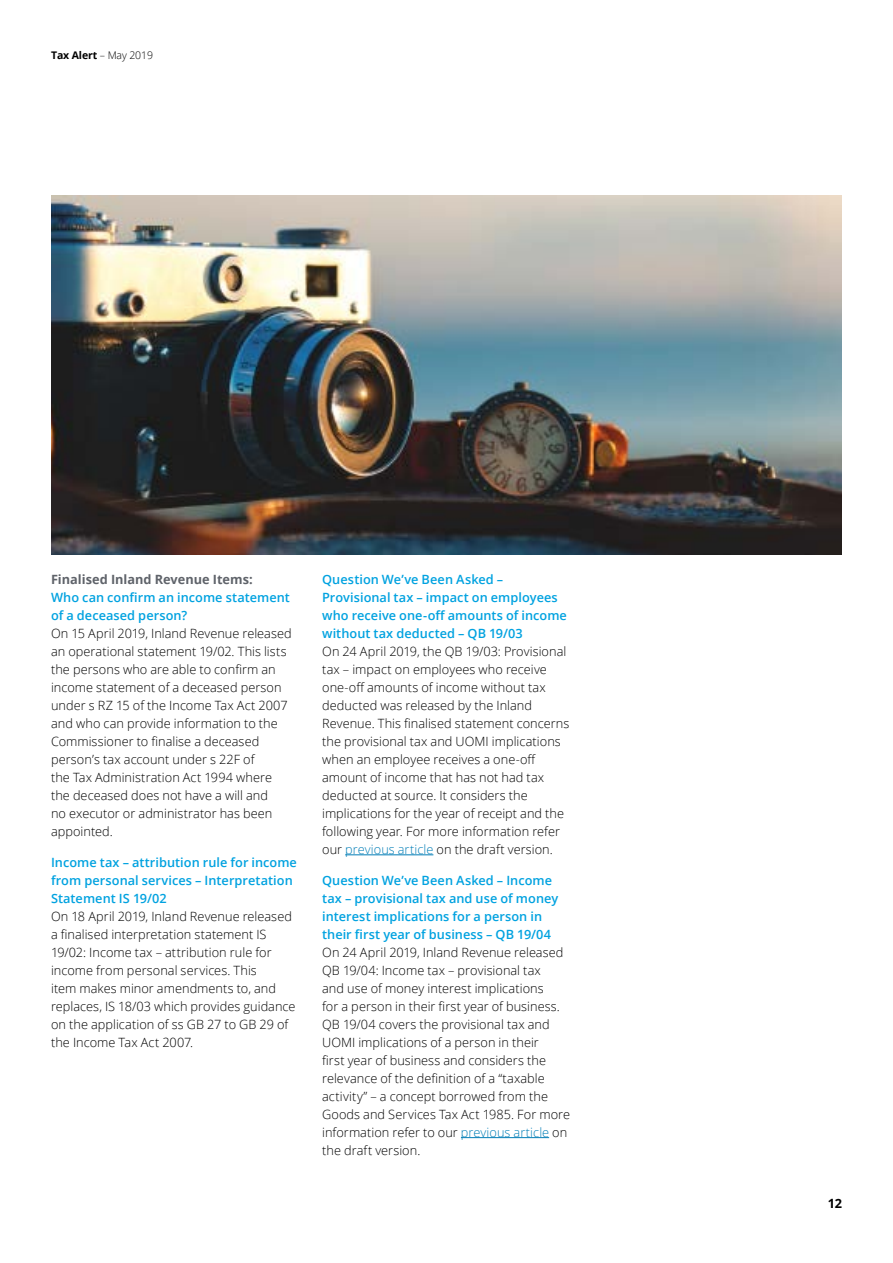
<style>
.page{position:relative;width:893px;height:1263px;background:#fff}
.page>*{position:absolute;margin:0;border:0;box-sizing:border-box;transform-origin:0 0}
.t1{font:300 12.75px/18px "Open Sans";letter-spacing:.005em;color:#000}
.t2{font:600 12.75px/18px "Open Sans";letter-spacing:.005em;color:#00a2e0}
.t3{font:700 12.75px "Open Sans";color:#5f636a}
.t4{font:700 12.75px "Open Sans";color:#000}
.t5{font:700 10.5px "Open Sans";letter-spacing:-.01em;color:#000}
.s1{font-weight:300}
.s2{color:#007db6}
</style>
<div class="page">
<hr style="left:345px;top:854px;width:88px;height:1px;background:#007db6">
<hr style="left:461px;top:1137px;width:88px;height:1px;background:#007db6">
<img style="left:51px;top:196px;width:791px;height:359px">
<p class="t5" style="left:51px;top:48px;width:104px">Tax Alert <span class="s1">– May 2019</span></p>
<p class="t3" style="left:51px;top:570px;width:203px">Finalised Inland Revenue Items:</p>
<p class="t2" style="left:51px;top:588px;width:240px">Who can confirm an income statement of a deceased person?</p>
<p class="t1" style="left:51px;top:624px;width:242px">On 15 April 2019, Inland Revenue released an operational statement 19/02. This lists the persons who are able to confirm an income statement of a deceased person under s RZ 15 of the Income Tax Act 2007 and who can provide information to the Commissioner to finalise a deceased person’s tax account under s 22F of<br>the Tax Administration Act 1994 where the deceased does not have a will and<br>no executor or administrator has been appointed.</p>
<p class="t2" style="left:51px;top:853px;width:247px">Income tax – attribution rule for income from personal services – Interpretation<br>Statement IS 19/02</p>
<p class="t1" style="left:51px;top:907px;width:246px">On 18 April 2019, Inland Revenue released a finalised interpretation statement IS 19/02: Income tax – attribution rule for income from personal services. This<br>item makes minor amendments to, and replaces, IS 18/03 which provides guidance on the application of ss GB 27 to GB 29 of the Income Tax Act 2007.</p>
<p class="t2" style="left:322px;top:570px;width:246px">Question We’ve Been Asked – Provisional tax – impact on employees who receive one-off amounts of income without tax deducted – QB 19/03</p>
<p class="t1" style="left:322px;top:642px;width:249px">On 24 April 2019, the QB 19/03: Provisional tax – impact on employees who receive one-off amounts of income without tax deducted was released by the Inland Revenue. This finalised statement concerns the provisional tax and UOMI implications when an employee receives a one-off amount of income that has not had tax deducted at source. It considers the implications for the year of receipt and the following year. For more information refer our <span class="s2">previous article</span> on the draft version.</p>
<p class="t2" style="left:322px;top:871px;width:238px">Question We’ve Been Asked – Income tax – provisional tax and use of money interest implications for a person in their first year of business – QB 19/04</p>
<p class="t1" style="left:322px;top:943px;width:249px">On 24 April 2019, Inland Revenue released QB 19/04: Income tax – provisional tax<br>and use of money interest implications<br>for a person in their first year of business.<br>QB 19/04 covers the provisional tax and UOMI implications of a person in their<br>first year of business and considers the relevance of the definition of a “taxable activity” – a concept borrowed from the Goods and Services Tax Act 1985. For more information refer to our <span class="s2">previous article</span> on the draft version.</p>
<p class="t4" style="left:828px;top:1195px;width:16px">12</p>
</div>
